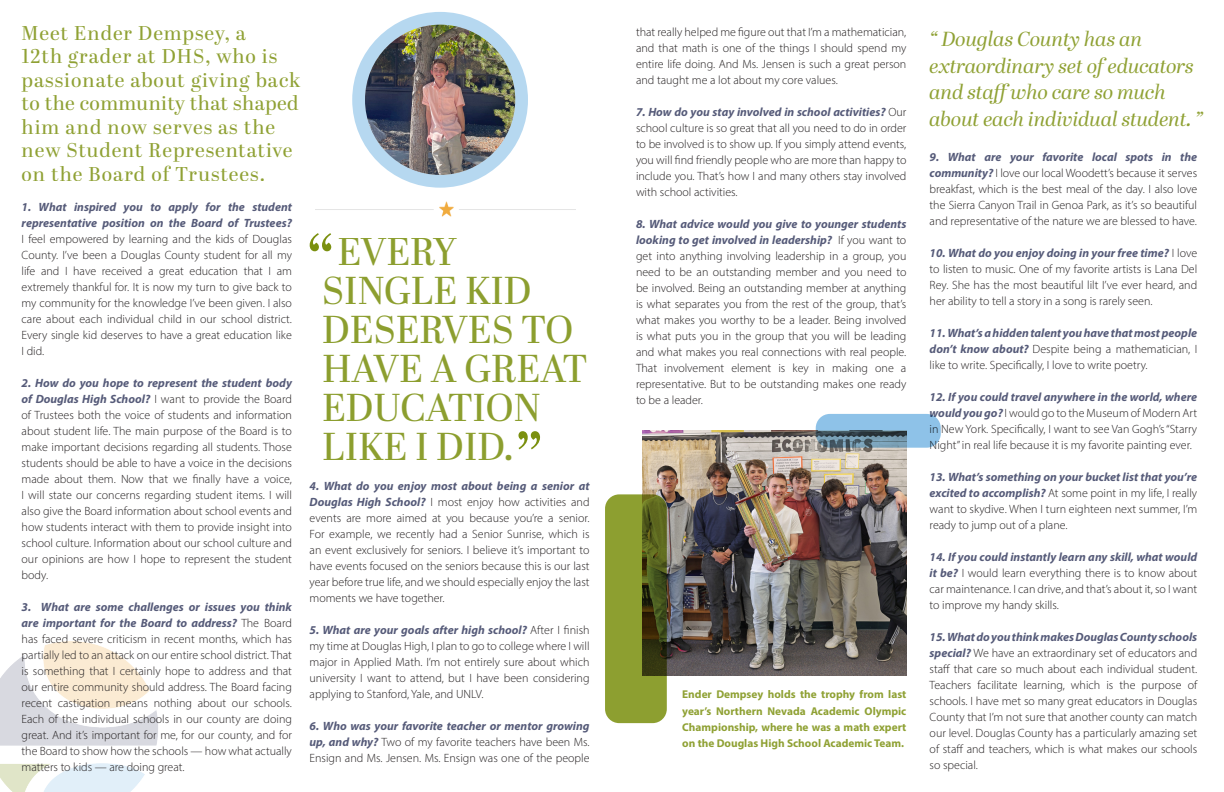
<style>
.page{position:relative;width:1224px;height:792px;background:#fff}
.page>*{position:absolute;margin:0;border:0;box-sizing:border-box;transform-origin:0 0}
.Abril_Display_Reg_36ptx{font:73.4px "Abril Display";color:#7b900f}
.t1{font:38.8px/38.8px "Abril Display";color:#7b900f}
.t2{font:italic 20.3px/26.7px "Abril Display";color:#7b900f}
.t3{font:19.9px/23.5px "Abril Display";letter-spacing:.045em;color:#7b900f}
.Light_10ptx_Led_18_Left_Justify{font:300 12px/16px "Myriad Pro";color:#231f20;text-align:justify}
.t4{font:700 11.3px/16.4px "Myriad Pro";color:#7b900f;text-align:justify}
.s1{font-weight:700;font-style:italic;color:#565b79}
</style>
<div class="page">
<img style="left:0;top:641px;width:158px;height:151px">
<img style="left:315px;top:201px;width:261px;height:16px">
<svg style="left:352px;top:12px;width:176px;height:176px;background:#b6d7ee"></svg>
<img style="left:365px;top:25px;width:150px;height:150px;border-radius:75px">
<img style="left:643px;top:431px;width:263px;height:244px">
<svg style="left:605px;top:494px;width:62px;height:229px;background:#768428"></svg>
<svg style="left:816px;top:414px;width:125px;height:34px;background:#79a3c0"></svg>
<h3 class="t3" style="left:22px;top:22px;width:280px">Meet Ender Dempsey, a<br>12th grader at DHS, who is passionate about giving back to the community that shaped him and now serves as the new Student Representative on the Board of Trustees.</h3>
<p class="Light_10ptx_Led_18_Left_Justify" style="left:22px;top:198px;width:272px"><span class="s1">1. What inspired you to apply for the student representative position on the Board of Trustees?<br></span>I feel empowered by learning and the kids of Douglas County. I’ve been a Douglas County student for all my life and I have received a great education that I am extremely thankful for. It is now my turn to give back to my community for the knowledge I’ve been given. I also care about each individual child in our school district.<br>Every single kid deserves to have a great education like I did.</p>
<p class="Light_10ptx_Led_18_Left_Justify" style="left:22px;top:374px;width:272px"><span class="s1">2. How do you hope to represent the student body of Douglas High School?</span> I want to provide the Board of Trustees both the voice of students and information about student life. The main purpose of the Board is to make important decisions regarding all students. Those students should be able to have a voice in the decisions made about them. Now that we finally have a voice, I will state our concerns regarding student items. I will also give the Board information about school events and how students interact with them to provide insight into school culture. Information about our school culture and our opinions are how I hope to represent the student body.</p>
<p class="Light_10ptx_Led_18_Left_Justify" style="left:22px;top:598px;width:272px"><span class="s1">3. What are some challenges or issues you think are important for the Board to address?</span> The Board has faced severe criticism in recent months, which has partially led to an attack on our entire school district. That is something that I certainly hope to address and that our entire community should address. The Board facing recent castigation means nothing about our schools.<br>Each of the individual schools in our county are doing great. And it’s important for me, for our county, and for the Board to show how the schools — how what actually matters to kids — are doing great.</p>
<p class="Abril_Display_Reg_36ptx" style="left:306px;top:212px;width:30px">“</p>
<h2 class="t1" style="left:322px;top:235px;width:267px;text-indent:16px">EVERY<br>SINGLE KID<br>DESERVES TO<br>HAVE A GREAT<br>EDUCATION<br>LIKE I DID.</h2>
<p class="Abril_Display_Reg_36ptx" style="left:544px;top:471px;width:30px;rotate:-180deg">“</p>
<p class="Light_10ptx_Led_18_Left_Justify" style="left:310px;top:478px;width:282px"><span class="s1">4. What do you enjoy most about being a senior at Douglas High School?</span> I most enjoy how activities and events are more aimed at you because you’re a senior.<br>For example, we recently had a Senior Sunrise, which is an event exclusively for seniors. I believe it’s important to have events focused on the seniors because this is our last year before true life, and we should especially enjoy the last moments we have together.</p>
<p class="Light_10ptx_Led_18_Left_Justify" style="left:310px;top:622px;width:282px"><span class="s1">5. What are your goals after high school?</span> After I finish my time at Douglas High, I plan to go to college where I will major in Applied Math. I’m not entirely sure about which university I want to attend, but I have been considering applying to Stanford, Yale, and UNLV.</p>
<p class="Light_10ptx_Led_18_Left_Justify" style="left:310px;top:718px;width:282px"><span class="s1">6. Who was your favorite teacher or mentor growing up, and why?</span> Two of my favorite teachers have been Ms.<br>Ensign and Ms. Jensen. Ms. Ensign was one of the people</p>
<p class="Light_10ptx_Led_18_Left_Justify" style="left:636px;top:24px;width:272px">that really helped me figure out that I’m a mathematician, and that math is one of the things I should spend my entire life doing. And Ms. Jensen is such a great person and taught me a lot about my core values.</p>
<p class="Light_10ptx_Led_18_Left_Justify" style="left:636px;top:104px;width:272px"><span class="s1">7. How do you stay involved in school activities?</span> Our school culture is so great that all you need to do in order to be involved is to show up. If you simply attend events, you will find friendly people who are more than happy to include you. That’s how I and many others stay involved with school activities.</p>
<p class="Light_10ptx_Led_18_Left_Justify" style="left:636px;top:216px;width:272px"><span class="s1">8. What advice would you give to younger students looking to get involved in leadership?</span> If you want to get into anything involving leadership in a group, you need to be an outstanding member and you need to be involved. Being an outstanding member at anything is what separates you from the rest of the group, that’s what makes you worthy to be a leader. Being involved is what puts you in the group that you will be leading and what makes you real connections with real people.<br>That involvement element is key in making one a representative. But to be outstanding makes one ready to be a leader.</p>
<p class="t4" style="left:682px;top:686px;width:226px">Ender Dempsey holds the trophy from last year’s Northern Nevada Academic Olympic Championship, where he was a math expert on the Douglas High School Academic Team.</p>
<h3 class="t2" style="left:930px;top:27px;width:275px">“ Douglas County has an extraordinary set of educators and staffwho care so much about each individual student. ”</h3>
<p class="Light_10ptx_Led_18_Left_Justify" style="left:930px;top:148px;width:269px"><span class="s1">9. What are your favorite local spots in the community?</span> I love our local Woodett’s because it serves breakfast, which is the best meal of the day. I also love the Sierra Canyon Trail in Genoa Park, as it’s so beautiful and representative of the nature we are blessed to have.</p>
<p class="Light_10ptx_Led_18_Left_Justify" style="left:930px;top:244px;width:269px"><span class="s1">10. What do you enjoy doing in your free time?</span> I love to listen to music. One of my favorite artists is Lana Del Rey. She has the most beautiful lilt I’ve ever heard, and her ability to tell a story in a song is rarely seen.</p>
<p class="Light_10ptx_Led_18_Left_Justify" style="left:930px;top:324px;width:269px"><span class="s1">11. What’s a hidden talent you have that most people don’t know about?</span> Despite being a mathematician, I like to write. Specifically, I love to write poetry.</p>
<p class="Light_10ptx_Led_18_Left_Justify" style="left:930px;top:388px;width:269px"><span class="s1">12. If you could travel anywhere in the world, where would you go?</span> I would go to the Museum of Modern Art in New York. Specifically, I want to see Van Gogh’s “Starry Night” in real life because it is my favorite painting ever.</p>
<p class="Light_10ptx_Led_18_Left_Justify" style="left:930px;top:468px;width:269px"><span class="s1">13. What’s something on your bucket list that you’re excited to accomplish?</span> At some point in my life, I really want to skydive. When I turn eighteen next summer, I’m ready to jump out of a plane.</p>
<p class="Light_10ptx_Led_18_Left_Justify" style="left:930px;top:548px;width:269px"><span class="s1">14. If you could instantly learn any skill, what would it be?</span> I would learn everything there is to know about car maintenance. I can drive, and that’s about it, so I want to improve my handy skills.</p>
<p class="Light_10ptx_Led_18_Left_Justify" style="left:930px;top:628px;width:269px"><span class="s1">15. What do you think makes Douglas County schools special?</span> We have an extraordinary set of educators and staff that care so much about each individual student.<br>Teachers facilitate learning, which is the purpose of schools. I have met so many great educators in Douglas County that I’m not sure that another county can match our level. Douglas County has a particularly amazing set of staff and teachers, which is what makes our schools so special.</p>
</div>
